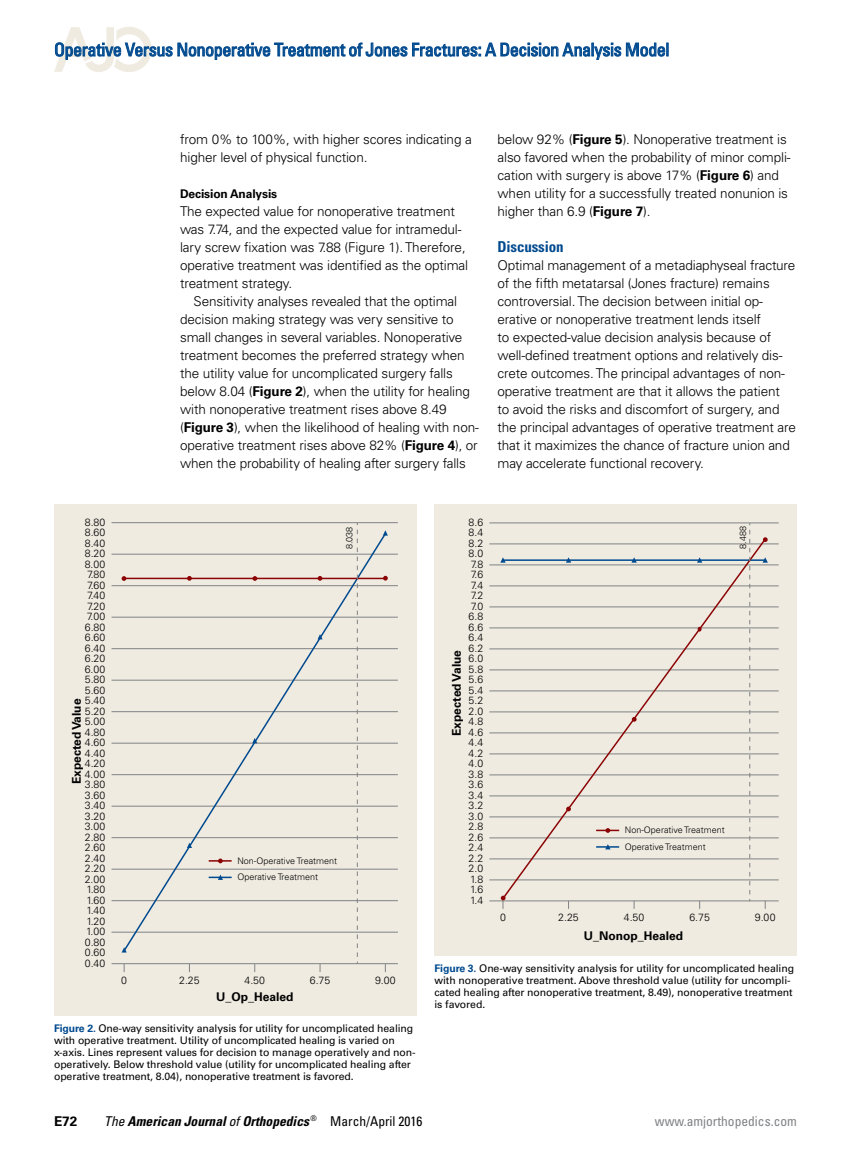
<style>
.page{position:relative;width:851px;height:1161px;background:#fff}
.page>*{position:absolute;margin:0;border:0;box-sizing:border-box;transform-origin:0 0}
.t1{font:condensed 18px "Univers LT Std";letter-spacing:-.02em;color:#004a8f}
.t2{font:700 condensed 15px "Univers LT Std";letter-spacing:-.01em;color:#004a8f}
.t3{font:300 13.5px/18px "Univers LT Std";letter-spacing:-.01em;color:#000}
.t4{font:italic 700 condensed 13.5px "Univers LT Std";color:#000}
.t5{font:condensed 13.5px "Univers LT Std";color:#808285}
.t6{font:700 13.5px "Univers LT Std";color:#000}
.t7{font:700 12px "Univers LT Std";color:#000}
.t8{font:10.5px/12px "Univers LT Std";letter-spacing:-.01em;color:#000}
.t9{font:300 10.5px/10.5px "Univers LT Std";color:#000;text-align:justify}
.t10{font:300 9px/16.5px "Univers LT Std";color:#000}
.s1{font-weight:700}
.s2{font-weight:700;color:#004a8f}
.s3{font-weight:400}
.s4{font-weight:400;font-style:normal}
</style>
<div class="page">
<svg style="left:54px;top:27px;width:614px;height:45px"></svg>
<div style="left:54px;top:504px;width:362px;height:512px;background:#efebe1"></div>
<hr style="left:111px;top:522px;width:287px;height:1px;background:#808285">
<hr style="left:111px;top:554px;width:287px;height:1px;background:#808285">
<hr style="left:111px;top:585px;width:287px;height:1px;background:#808285">
<hr style="left:111px;top:617px;width:287px;height:1px;background:#808285">
<hr style="left:111px;top:648px;width:287px;height:1px;background:#808285">
<hr style="left:111px;top:680px;width:287px;height:1px;background:#808285">
<hr style="left:111px;top:711px;width:287px;height:1px;background:#808285">
<hr style="left:111px;top:743px;width:287px;height:1px;background:#808285">
<hr style="left:111px;top:774px;width:287px;height:1px;background:#808285">
<hr style="left:111px;top:806px;width:287px;height:1px;background:#808285">
<hr style="left:111px;top:837px;width:287px;height:1px;background:#808285">
<hr style="left:111px;top:869px;width:287px;height:1px;background:#808285">
<hr style="left:111px;top:900px;width:287px;height:1px;background:#808285">
<hr style="left:111px;top:932px;width:287px;height:1px;background:#808285">
<hr style="left:111px;top:963px;width:287px;height:1px;background:#808285">
<svg style="left:122px;top:533px;width:265px;height:415px"></svg>
<hr style="left:123px;top:578px;width:262px;height:1px;background:#8b0304">
<svg style="left:122px;top:576px;width:4px;height:5px"></svg>
<svg style="left:187px;top:576px;width:5px;height:5px"></svg>
<svg style="left:252px;top:576px;width:5px;height:5px"></svg>
<svg style="left:317px;top:576px;width:5px;height:5px"></svg>
<svg style="left:383px;top:576px;width:5px;height:5px"></svg>
<svg style="left:122px;top:947px;width:5px;height:6px"></svg>
<svg style="left:187px;top:843px;width:5px;height:5px"></svg>
<svg style="left:252px;top:738px;width:5px;height:5px"></svg>
<svg style="left:317px;top:634px;width:5px;height:5px"></svg>
<svg style="left:383px;top:530px;width:5px;height:6px"></svg>
<svg style="left:357px;top:523px;width:1px;height:440px"></svg>
<svg style="left:209px;top:875px;width:23px;height:5px"></svg>
<hr style="left:209px;top:860px;width:23px;height:2px;background:#8b0304">
<div style="left:434px;top:504px;width:362px;height:452px;background:#efebe1"></div>
<hr style="left:489px;top:523px;width:289px;height:1px;background:#808285">
<hr style="left:489px;top:544px;width:289px;height:1px;background:#808285">
<hr style="left:489px;top:565px;width:289px;height:1px;background:#808285">
<hr style="left:489px;top:586px;width:289px;height:1px;background:#808285">
<hr style="left:489px;top:607px;width:289px;height:1px;background:#808285">
<hr style="left:489px;top:628px;width:289px;height:1px;background:#808285">
<hr style="left:489px;top:649px;width:289px;height:1px;background:#808285">
<hr style="left:489px;top:670px;width:289px;height:1px;background:#808285">
<hr style="left:489px;top:691px;width:289px;height:1px;background:#808285">
<hr style="left:489px;top:712px;width:289px;height:1px;background:#808285">
<hr style="left:489px;top:733px;width:289px;height:1px;background:#808285">
<hr style="left:489px;top:754px;width:289px;height:1px;background:#808285">
<hr style="left:489px;top:775px;width:289px;height:1px;background:#808285">
<hr style="left:489px;top:796px;width:289px;height:1px;background:#808285">
<hr style="left:489px;top:817px;width:289px;height:1px;background:#808285">
<hr style="left:489px;top:838px;width:289px;height:1px;background:#808285">
<hr style="left:489px;top:859px;width:289px;height:1px;background:#808285">
<hr style="left:489px;top:880px;width:289px;height:1px;background:#808285">
<hr style="left:489px;top:901px;width:289px;height:1px;background:#808285">
<svg style="left:500px;top:539px;width:266px;height:362px"></svg>
<svg style="left:500px;top:896px;width:5px;height:13px"></svg>
<svg style="left:566px;top:807px;width:5px;height:4px"></svg>
<svg style="left:631px;top:717px;width:5px;height:5px"></svg>
<svg style="left:697px;top:627px;width:4px;height:5px"></svg>
<svg style="left:762px;top:537px;width:5px;height:5px"></svg>
<svg style="left:500px;top:557px;width:5px;height:6px"></svg>
<svg style="left:566px;top:557px;width:5px;height:6px"></svg>
<svg style="left:631px;top:557px;width:5px;height:6px"></svg>
<svg style="left:697px;top:557px;width:5px;height:6px"></svg>
<svg style="left:762px;top:557px;width:5px;height:6px"></svg>
<svg style="left:749px;top:523px;width:1px;height:378px"></svg>
<hr style="left:596px;top:846px;width:23px;height:2px;background:#004a8f">
<svg style="left:605px;top:844px;width:5px;height:5px"></svg>
<svg style="left:596px;top:828px;width:23px;height:5px"></svg>
<h1 class="t1" style="left:54px;top:38px;width:617px">Operative Versus Nonoperative Treatment of Jones Fractures: A Decision Analysis Model</h1>
<p class="t3" style="left:180px;top:130px;width:293px">from 0% to 100%, with higher scores indicating a higher level of physical function.</p>
<p class="t7" style="left:180px;top:187px;width:99px">Decision Analysis</p>
<p class="t3" style="left:180px;top:202px;width:289px">The expected value for nonoperative treatment was 7.74, and the expected value for intramedul&shy;lary screw fixation was 7.88 (Figure 1). Therefore, operative treatment was identified as the optimal treatment strategy.</p>
<p class="t3" style="left:180px;top:292px;width:300px;text-indent:14px">Sensitivity analyses revealed that the optimal decision making strategy was very sensitive to small changes in several variables. Nonoperative treatment becomes the preferred strategy when the utility value for uncomplicated surgery falls below 8.04 (<span class="s1">Figure 2</span>), when the utility for healing with nonoperative treatment rises above 8.49 (<span class="s1">Figure 3</span>), when the likelihood of healing with non&shy;operative treatment rises above 82% (<span class="s1">Figure 4</span>), or when the probability of healing after surgery falls</p>
<p class="t3" style="left:497px;top:130px;width:294px">below 92% (<span class="s1">Figure 5</span>). Nonoperative treatment is also favored when the probability of minor compli&shy;cation with surgery is above 17% (<span class="s1">Figure 6</span>) and when utility for a successfully treated nonunion is higher than 6.9 (<span class="s1">Figure 7</span>).</p>
<p class="t2" style="left:497px;top:237px;width:68px">Discussion</p>
<p class="t3" style="left:497px;top:256px;width:300px">Optimal management of a metadiaphyseal fracture of the fifth metatarsal (Jones fracture) remains controversial. The decision between initial op&shy;erative or nonoperative treatment lends itself<br>to expected-value decision analysis because of well-defined treatment options and relatively dis&shy;crete outcomes. The principal advantages of non&shy;operative treatment are that it allows the patient<br>to avoid the risks and discomfort of surgery, and the principal advantages of operative treatment are that it maximizes the chance of fracture union and may accelerate functional recovery.</p>
<p class="t9" style="left:85px;top:517px;width:22px">8.80<br>8.60<br>8.40<br>8.20<br>8.00<br>7.80<br>7.60<br>7.40<br>7.20<br>7.00<br>6.80<br>6.60<br>6.40<br>6.20<br>6.00<br>5.80<br>5.60<br>5.40<br>5.20<br>5.00<br>4.80<br>4.60<br>4.40<br>4.20<br>4.00<br>3.80<br>3.60<br>3.40<br>3.20<br>3.00<br>2.80<br>2.60<br>2.40<br>2.20<br>2.00<br>1.80<br>1.60<br>1.40<br>1.20<br>1.00<br>0.80<br>0.60<br>0.40</p>
<p class="t7" style="left:69px;top:784px;width:87px;rotate:-90deg">Expected Value</p>
<p class="t10" style="left:341px;top:549px;width:24px;rotate:-90deg">8.038</p>
<p class="t10" style="left:237px;top:852px;width:101px">Non-Operative Treatment<br>Operative Treatment</p>
<p class="t9" style="left:121px;top:975px;width:7px">0</p>
<p class="t9" style="left:179px;top:975px;width:22px">2.25</p>
<p class="t9" style="left:244px;top:975px;width:22px">4.50</p>
<p class="t9" style="left:310px;top:975px;width:22px">6.75</p>
<p class="t9" style="left:375px;top:975px;width:22px">9.00</p>
<p class="t7" style="left:216px;top:989px;width:79px">U_Op_Healed</p>
<p class="t9" style="left:468px;top:517px;width:16px">8.6<br>8.4<br>8.2<br>8.0<br>7.8<br>7.6<br>7.4<br>7.2<br>7.0<br>6.8<br>6.6<br>6.4<br>6.2<br>6.0<br>5.8<br>5.6<br>5.4<br>5.2<br>2.0<br>4.8<br>4.6<br>4.4<br>4.2<br>4.0<br>3.8<br>3.6<br>3.4<br>3.2<br>3.0<br>2.8<br>2.6<br>2.4<br>2.2<br>2.0<br>1.8<br>1.6<br>1.4</p>
<p class="t7" style="left:449px;top:736px;width:87px;rotate:-90deg">Expected Value</p>
<p class="t10" style="left:734px;top:549px;width:24px;rotate:-90deg">8.488</p>
<p class="t10" style="left:625px;top:822px;width:101px">Non-Operative Treatment<br>Operative Treatment</p>
<p class="t9" style="left:500px;top:912px;width:7px">0</p>
<p class="t9" style="left:558px;top:912px;width:22px">2.25</p>
<p class="t9" style="left:624px;top:912px;width:22px">4.50</p>
<p class="t9" style="left:689px;top:912px;width:22px">6.75</p>
<p class="t9" style="left:754px;top:912px;width:22px">9.00</p>
<p class="t7" style="left:584px;top:929px;width:101px">U_Nonop_Healed</p>
<p class="t8" style="left:434px;top:962px;width:361px"><span class="s2">Figure 3.</span> One-way sensitivity analysis for utility for uncomplicated healing with nonoperative treatment. Above threshold value (utility for uncompli&shy;cated healing after nonoperative treatment, 8.49), nonoperative treatment is favored.</p>
<p class="t8" style="left:54px;top:1022px;width:363px"><span class="s2">Figure 2.</span> One-way sensitivity analysis for utility for uncomplicated healing with operative treatment. Utility of uncomplicated healing is varied on x-axis. Lines represent values for decision to manage operatively and non&shy;operatively. Below threshold value (utility for uncomplicated healing after operative treatment, 8.04), nonoperative treatment is favored.</p>
<p class="t6" style="left:54px;top:1113px;width:25px">E72</p>
<p class="t4" style="left:104px;top:1113px;width:320px"><span class="s3">The</span> American Journal <span class="s3">of</span> Orthopedics <sup>®</sup> <span class="s4">March/April 2016</span></p>
<p class="t5" style="left:655px;top:1112px;width:143px">www.amjorthopedics.com</p>
</div>
